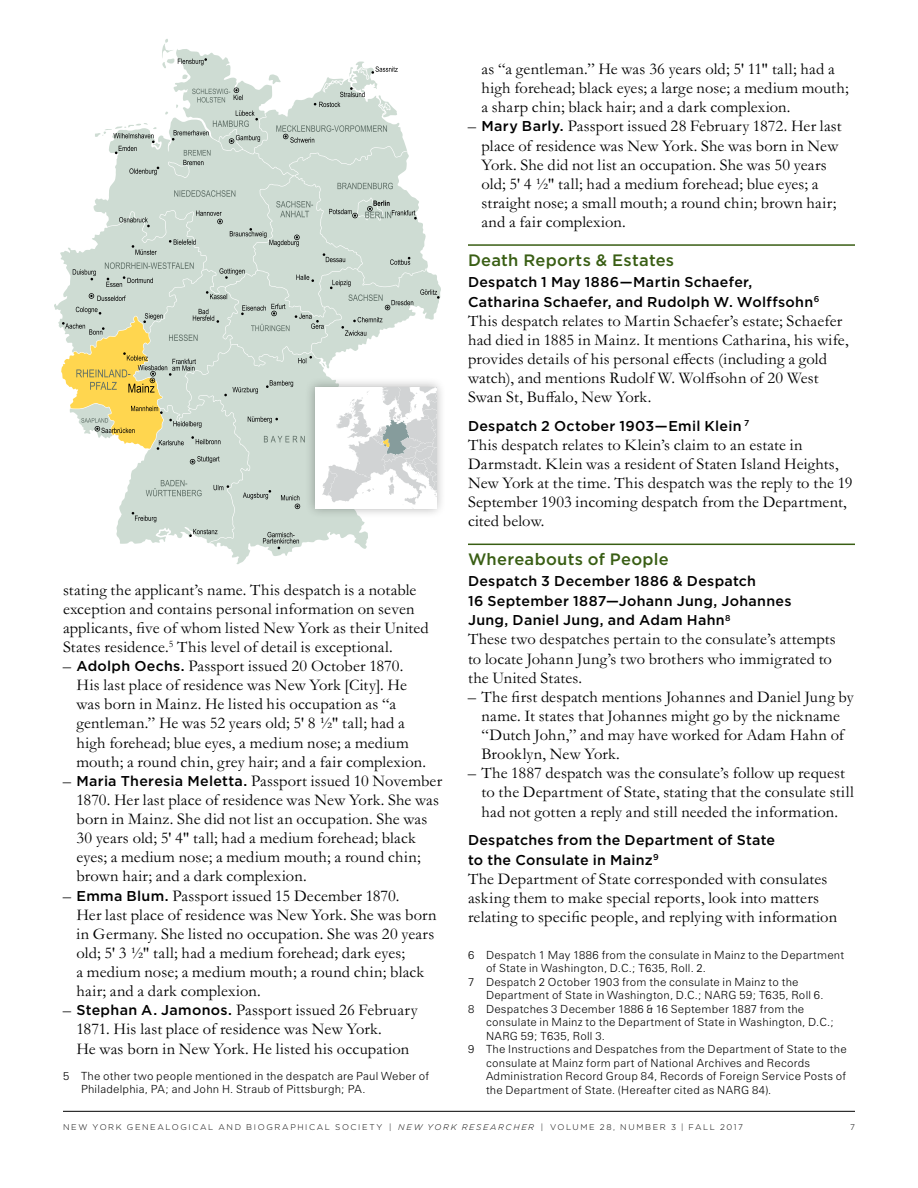
<style>
.page{position:relative;width:918px;height:1188px;background:#fff}
.page>*{position:absolute;margin:0;border:0;box-sizing:border-box;transform-origin:0 0}
.NYGB_Body_Text___Ser{font:16.5px/19.2px "Garamond MT Std";letter-spacing:.01em;color:#000}
.NYGB_Header-D___U_lc{font:500 16.5px "Gotham HTF";letter-spacing:.015em;color:#395e14}
.NYGB_Header-D___U_lc-2{font:500 14.25px/19.5px "Gotham HTF";letter-spacing:.02em;color:#000}
.NYGB_Footnote___MAST{font:300 11.25px/13.5px "Zurich BT";letter-spacing:.02em;color:#000}
.t1{font:300 8.25px "Gotham HTF";letter-spacing:.195em;color:#000}
.s1{font-family:"Gotham";font-weight:500;font-size:14.25px}
.s2{font-style:italic}
</style>
<div class="page">
<hr style="left:63px;top:1111px;width:792px;height:1px;background:#000">
<hr style="left:468px;top:244px;width:387px;height:2px;background:#395e14">
<hr style="left:468px;top:544px;width:387px;height:1px;background:#395e14">
<svg style="left:231px;top:549px;width:61px;height:15px"></svg>
<div style="left:305px;top:377px;width:142px;height:142px;background:#fbfbfb"></div>
<svg style="left:54px;top:39px;width:387px;height:510px"></svg>
<p class="NYGB_Body_Text___Ser" style="left:63px;top:580px;width:367px">stating the applicant’s name. This despatch is a notable exception and contains personal information on seven applicants, five of whom listed New York as their United States residence.<sup>5</sup> This level of detail is exceptional.</p>
<p class="NYGB_Body_Text___Ser" style="left:76px;top:657px;width:351px;text-indent:-14px">‒ <span class="s1">Adolph Oechs.</span> Passport issued 20 October 1870.<br>His last place of residence was New York [City]. He was born in Mainz. He listed his occupation as “a gentleman.” He was 52 years old; 5' 8 ½" tall; had a high forehead; blue eyes, a medium nose; a medium mouth; a round chin, grey hair; and a fair complexion.</p>
<p class="NYGB_Body_Text___Ser" style="left:76px;top:771px;width:367px;text-indent:-14px">‒ <span class="s1">Maria Theresia Meletta.</span> Passport issued 10 November 1870. Her last place of residence was New York. She was born in Mainz. She did not list an occupation. She was 30 years old; 5' 4" tall; had a medium forehead; black eyes; a medium nose; a medium mouth; a round chin; brown hair; and a dark complexion.</p>
<p class="NYGB_Body_Text___Ser" style="left:76px;top:886px;width:362px;text-indent:-14px">‒ <span class="s1">Emma Blum.</span> Passport issued 15 December 1870.<br>Her last place of residence was New York. She was born in Germany. She listed no occupation. She was 20 years old; 5' 3 ½" tall; had a medium forehead; dark eyes;<br>a medium nose; a medium mouth; a round chin; black hair; and a dark complexion.</p>
<p class="NYGB_Body_Text___Ser" style="left:76px;top:1001px;width:343px;text-indent:-14px">‒ <span class="s1">Stephan A. Jamonos.</span> Passport issued 26 February<br>1871. His last place of residence was New York.<br>He was born in New York. He listed his occupation</p>
<p class="NYGB_Footnote___MAST" style="left:81px;top:1069px;width:350px;text-indent:-18px">5 The other two people mentioned in the despatch are Paul Weber of<br>Philadelphia, PA; and John H. Straub of Pittsburgh; PA.</p>
<p class="NYGB_Body_Text___Ser" style="left:482px;top:60px;width:369px">as “a gentleman.” He was 36 years old; 5' 11" tall; had a high forehead; black eyes; a large nose; a medium mouth; a sharp chin; black hair; and a dark complexion.</p>
<p class="NYGB_Body_Text___Ser" style="left:482px;top:117px;width:362px;text-indent:-14px">‒ <span class="s1">Mary Barly.</span> Passport issued 28 February 1872. Her last place of residence was New York. She was born in New York. She did not list an occupation. She was 50 years old; 5' 4 ½" tall; had a medium forehead; blue eyes; a straight nose; a small mouth; a round chin; brown hair; and a fair complexion.</p>
<p class="NYGB_Header-D___U_lc" style="left:468px;top:251px;width:208px">Death Reports &amp; Estates</p>
<p class="NYGB_Header-D___U_lc-2" style="left:468px;top:272px;width:353px">Despatch 1 May 1886—Martin Schaefer,<br>Catharina Schaefer, and Rudolph W. Wolffsohn<sup>6</sup></p>
<p class="NYGB_Body_Text___Ser" style="left:468px;top:311px;width:382px">This despatch relates to Martin Schaefer’s estate; Schaefer had died in 1885 in Mainz. It mentions Catharina, his wife, provides details of his personal effects (including a gold watch), and mentions Rudolf W. Wolffsohn of 20 West Swan St, Buffalo, New York.</p>
<p class="NYGB_Header-D___U_lc-2" style="left:468px;top:416px;width:283px">Despatch 2 October 1903—Emil Klein <sup>7</sup></p>
<p class="NYGB_Body_Text___Ser" style="left:468px;top:435px;width:386px">This despatch relates to Klein’s claim to an estate in Darmstadt. Klein was a resident of Staten Island Heights, New York at the time. This despatch was the reply to the 19<br>September 1903 incoming despatch from the Department, cited below.</p>
<p class="NYGB_Header-D___U_lc" style="left:468px;top:550px;width:202px">Whereabouts of People</p>
<p class="NYGB_Header-D___U_lc-2" style="left:468px;top:571px;width:325px">Despatch 3 December 1886 &amp; Despatch<br>16 September 1887—Johann Jung, Johannes<br>Jung, Daniel Jung, and Adam Hahn<sup>8</sup></p>
<p class="NYGB_Body_Text___Ser" style="left:468px;top:630px;width:369px">These two despatches pertain to the consulate’s attempts to locate Johann Jung’s two brothers who immigrated to the United States.</p>
<p class="NYGB_Body_Text___Ser" style="left:482px;top:687px;width:374px;text-indent:-14px">‒ The first despatch mentions Johannes and Daniel Jung by name. It states that Johannes might go by the nickname “Dutch John,” and may have worked for Adam Hahn of Brooklyn, New York.</p>
<p class="NYGB_Body_Text___Ser" style="left:482px;top:764px;width:374px;text-indent:-14px">‒ The 1887 despatch was the consulate’s follow up request to the Department of State, stating that the consulate still had not gotten a reply and still needed the information.</p>
<p class="NYGB_Header-D___U_lc-2" style="left:468px;top:830px;width:309px">Despatches from the Department of State to the Consulate in Mainz<sup>9</sup></p>
<p class="NYGB_Body_Text___Ser" style="left:468px;top:869px;width:371px">The Department of State corresponded with consulates asking them to make special reports, look into matters relating to specific people, and replying with information</p>
<p class="NYGB_Footnote___MAST" style="left:486px;top:948px;width:360px;text-indent:-18px">6 Despatch 1 May 1886 from the consulate in Mainz to the Department of State in Washington, D.C.; T635, Roll. 2.</p>
<p class="NYGB_Footnote___MAST" style="left:486px;top:975px;width:339px;text-indent:-18px">7 Despatch 2 October 1903 from the consulate in Mainz to the<br>Department of State in Washington, D.C.; NARG 59; T635, Roll 6.</p>
<p class="NYGB_Footnote___MAST" style="left:486px;top:1002px;width:350px;text-indent:-18px">8 Despatches 3 December 1886 &amp; 16 September 1887 from the consulate in Mainz to the Department of State in Washington, D.C.;<br>NARG 59; T635, Roll 3.</p>
<p class="NYGB_Footnote___MAST" style="left:486px;top:1042px;width:362px;text-indent:-18px">9 The Instructions and Despatches from the Department of State to the consulate at Mainz form part of National Archives and Records Administration Record Group 84, Records of Foreign Service Posts of the Department of State. (Hereafter cited as NARG 84).</p>
<p class="t1" style="left:63px;top:1122px;width:681px">NEW YORK GENEALOGICAL AND BIOGRAPHICAL SOCIETY | <span class="s2">NEW YORK RESEARCHER</span> | VOLUME 28, NUMBER 3 | FALL 2017</p>
<p class="t1" style="left:850px;top:1122px;width:6px">7</p>
</div>
